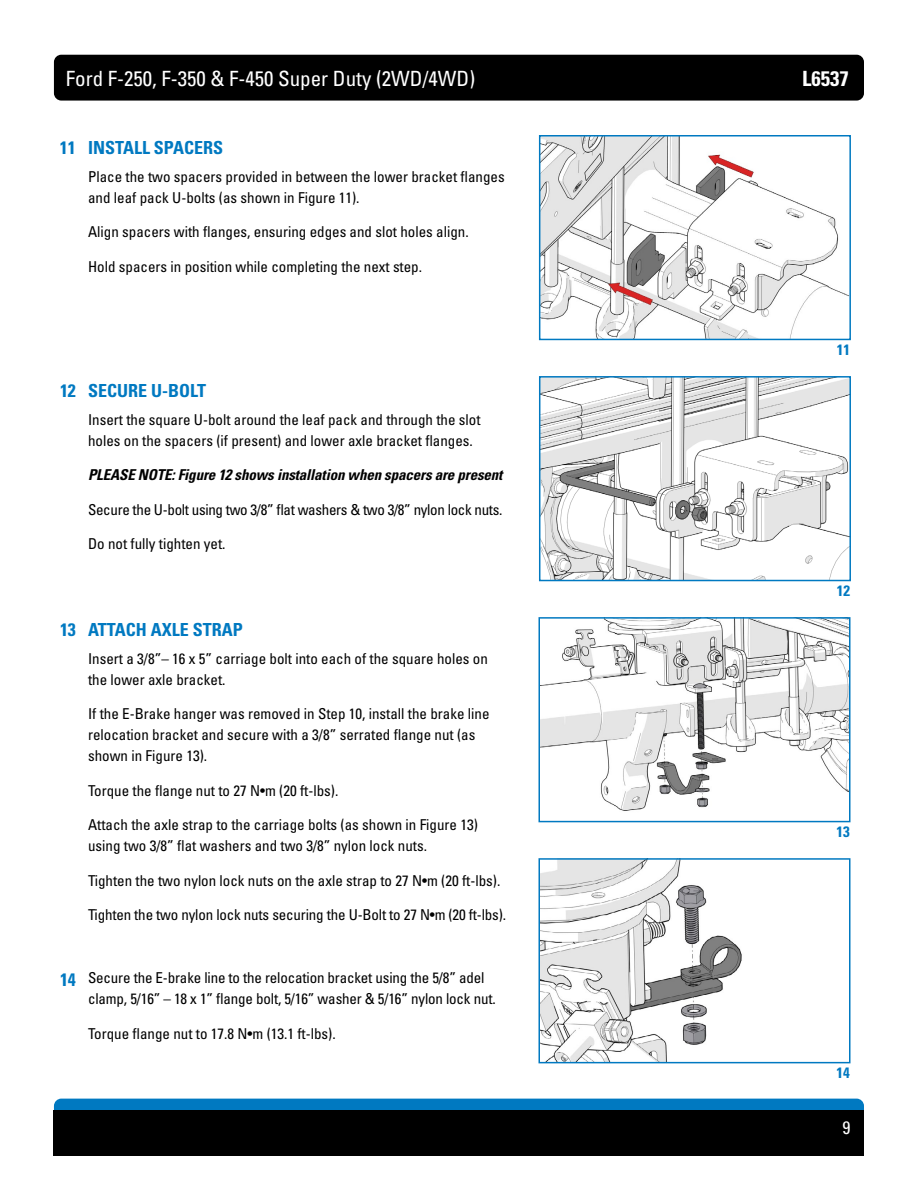
<style>
.page{position:relative;width:918px;height:1188px;background:#fff}
.page>*{position:absolute;margin:0;border:0;box-sizing:border-box;transform-origin:0 0}
.t1{font:condensed 21px "Univers LT Std";color:#fff}
.t2{font:700 condensed 21px "Univers LT Std";color:#fff}
.t3{font:700 condensed 18px "Univers LT Std";color:#0079c1}
.t4{font:condensed 18px "Univers LT Std";color:#fff}
.t5{font:condensed 15px/21px "Univers LT Std";color:#000}
.t6{font:condensed 15px "Univers LT Std";letter-spacing:-.02em;color:#000}
.t7{font:italic 700 condensed 15px "Univers LT Std";letter-spacing:-.01em;color:#000}
.t8{font:700 condensed 15px "Univers LT Std";color:#0079c1}
.s1{font-weight:700;font-size:18px;color:#0079c1}
</style>
<div class="page">
<div style="left:54px;top:55px;width:810px;height:46px;background:#000;border-radius:7px"></div>
<div style="left:54px;top:1099px;width:810px;height:45px;background:#0079c1;border-radius:7px"></div>
<div style="left:54px;top:1110px;width:810px;height:46px;background:#000"></div>
<img style="left:542px;top:379px;width:306px;height:199px">
<div style="left:539px;top:376px;width:312px;height:205px;border:2px solid #0079c1"></div>
<img style="left:542px;top:138px;width:306px;height:199px">
<div style="left:539px;top:135px;width:312px;height:205px;border:2px solid #0079c1"></div>
<img style="left:541px;top:620px;width:306px;height:191px">
<div style="left:538px;top:617px;width:312px;height:205px;border:2px solid #0079c1"></div>
<img style="left:541px;top:861px;width:201px;height:199px">
<div style="left:538px;top:858px;width:312px;height:205px;border:2px solid #0079c1"></div>
<h1 class="t1" style="left:66px;top:65px;width:411px">Ford F-250, F-350 &amp; F-450 Super Duty (2WD/4WD)</h1>
<h1 class="t2" style="left:802px;top:65px;width:48px">L6537</h1>
<p class="t3" style="left:60px;top:137px;width:165px">11 INSTALL SPACERS</p>
<p class="t5" style="left:88px;top:166px;width:418px">Place the two spacers provided in between the lower bracket flanges and leaf pack U-bolts (as shown in Figure 11).</p>
<p class="t5" style="left:88px;top:221px;width:382px">Align spacers with flanges, ensuring edges and slot holes align.</p>
<p class="t5" style="left:88px;top:256px;width:336px">Hold spacers in position while completing the next step.</p>
<p class="t3" style="left:60px;top:380px;width:148px">12 SECURE U-BOLT</p>
<p class="t5" style="left:88px;top:409px;width:394px">Insert the square U-bolt around the leaf pack and through the slot holes on the spacers (if present) and lower axle bracket flanges.</p>
<p class="t7" style="left:88px;top:466px;width:416px">PLEASE NOTE: Figure 12 shows installation when spacers are present</p>
<p class="t6" style="left:88px;top:500px;width:416px">Secure the U-bolt using two 3/8” flat washers &amp; two 3/8” nylon lock nuts.</p>
<p class="t5" style="left:88px;top:533px;width:139px">Do not fully tighten yet.</p>
<p class="t3" style="left:60px;top:619px;width:184px">13 ATTACH AXLE STRAP</p>
<p class="t5" style="left:88px;top:648px;width:401px">Insert a 3/8”– 16 x 5” carriage bolt into each of the square holes on the lower axle bracket.</p>
<p class="t5" style="left:88px;top:703px;width:403px">If the E-Brake hanger was removed in Step 10, install the brake line relocation bracket and secure with a 3/8” serrated flange nut (as shown in Figure 13).</p>
<p class="t5" style="left:88px;top:780px;width:252px">Torque the flange nut to 27 N•m (20 ft-lbs).</p>
<p class="t5" style="left:88px;top:814px;width:391px">Attach the axle strap to the carriage bolts (as shown in Figure 13) using two 3/8” flat washers and two 3/8” nylon lock nuts.</p>
<p class="t5" style="left:88px;top:870px;width:414px">Tighten the two nylon lock nuts on the axle strap to 27 N•m (20 ft-lbs).</p>
<p class="t5" style="left:88px;top:904px;width:420px">Tighten the two nylon lock nuts securing the U-Bolt to 27 N•m (20 ft-lbs).</p>
<p class="t5" style="left:88px;top:967px;width:409px;text-indent:-28px"><span class="s1">14</span> Secure the E-brake line to the relocation bracket using the 5/8” adel clamp, 5/16” – 18 x 1” flange bolt, 5/16” washer &amp; 5/16” nylon lock nut.</p>
<p class="t5" style="left:88px;top:1023px;width:249px">Torque flange nut to 17.8 N•m (13.1 ft-lbs).</p>
<p class="t8" style="left:837px;top:340px;width:15px">11</p>
<p class="t8" style="left:837px;top:581px;width:15px">12</p>
<p class="t8" style="left:836px;top:822px;width:15px">13</p>
<p class="t8" style="left:836px;top:1063px;width:15px">14</p>
<p class="t4" style="left:843px;top:1116px;width:9px">9</p>
</div>
